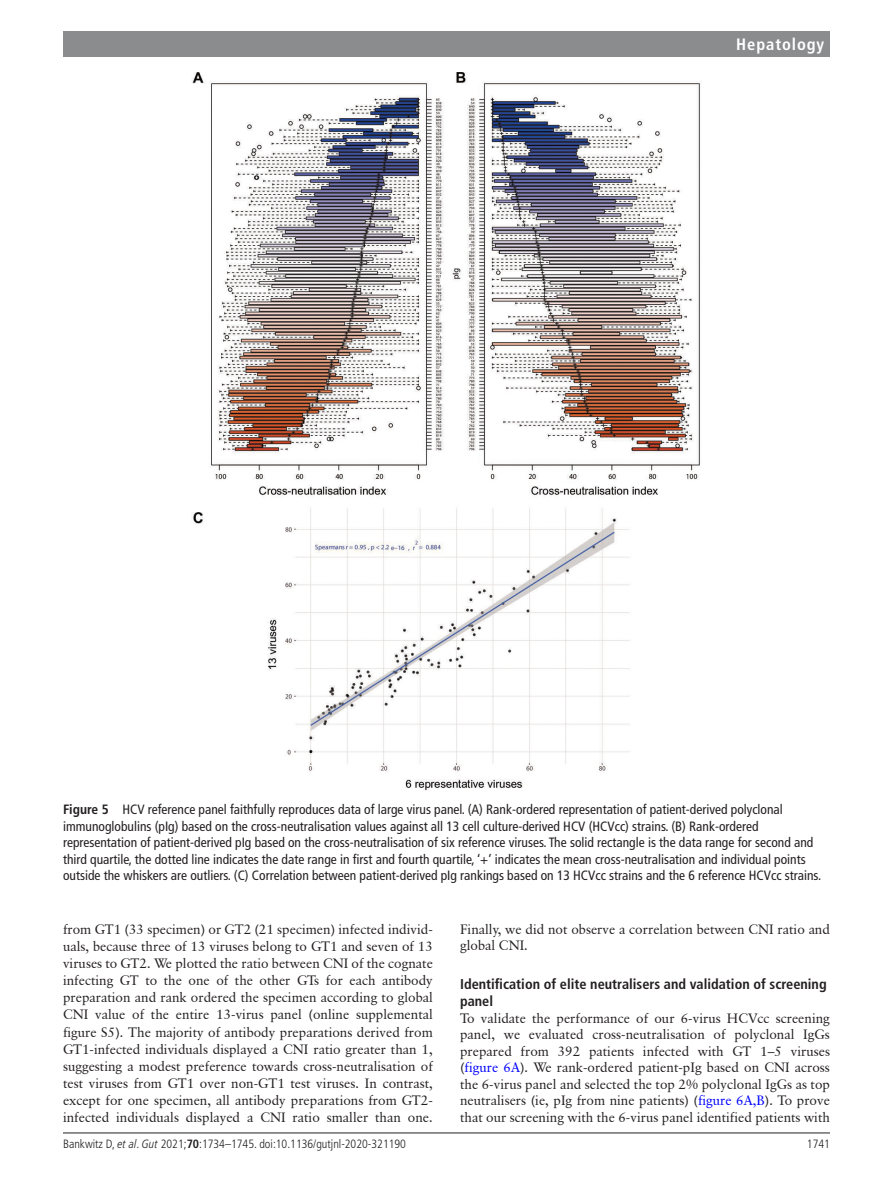
<style>
.page{position:relative;width:893px;height:1191px;background:#fff}
.page>*{position:absolute;margin:0;border:0;box-sizing:border-box;transform-origin:0 0}
.t1{font:700 condensed 16.5px "Frutiger LT Pro";letter-spacing:.055em;color:#fff}
.t2{font:700 condensed 14.25px/17.2px "Frutiger LT Pro";color:#231f20}
.t3{font:13.5px/17.1px "Classical Garamond BT";color:#231f20;text-align:justify}
.t4{font:condensed 13.5px/16.5px "Frutiger LT Pro";color:#231f20}
.t5{font:300 condensed 12px "Frutiger LT Pro";color:#231f20}
.s1{font-weight:700}
.s2{color:#00f}
.s3{font-style:italic}
</style>
<div class="page">
<hr style="left:63px;top:1132px;width:767px;height:1px;background:#231f20">
<div style="left:63px;top:31px;width:767px;height:25px;background:#8a8c8e"></div>
<img style="left:192px;top:72px;width:508px;height:718px">
<p class="t1" style="left:736px;top:34px;width:90px">Hepatology</p>
<p class="t4" style="left:63px;top:801px;width:760px"><span class="s1">Figure 5</span> HCV reference panel faithfully reproduces data of large virus panel. (A) Rank-ordered representation of patient-derived polyclonal immunoglobulins (pIg) based on the cross-neutralisation values against all 13 cell culture-derived HCV (HCVcc) strains. (B) Rank-ordered representation of patient-derived pIg based on the cross-neutralisation of six reference viruses. The solid rectangle is the data range for second and third quartile, the dotted line indicates the date range in first and fourth quartile, ‘+’ indicates the mean cross-neutralisation and individual points outside the whiskers are outliers. (C) Correlation between patient-derived pIg rankings based on 13 HCVcc strains and the 6 reference HCVcc strains.</p>
<p class="t3" style="left:63px;top:920px;width:371px">from GT1 (33 specimen) or GT2 (21 specimen) infected individ&shy;uals, because three of 13 viruses belong to GT1 and seven of 13 viruses to GT2. We plotted the ratio between CNI of the cognate infecting GT to the one of the other GTs for each antibody preparation and rank ordered the specimen according to global CNI value of the entire 13-virus panel (online supplemental figure S5). The majority of antibody preparations derived from GT1-infected individuals displayed a CNI ratio greater than 1, suggesting a modest preference towards cross-neutralisation of test viruses from GT1 over non-GT1 test viruses. In contrast, except for one specimen, all antibody preparations from GT2- infected individuals displayed a CNI ratio smaller than one.</p>
<p class="t3" style="left:460px;top:920px;width:371px;line-height:16.5px">Finally, we did not observe a correlation between CNI ratio and global CNI.</p>
<p class="t2" style="left:460px;top:975px;width:368px">Identification of elite neutralisers and validation of screening panel</p>
<p class="t3" style="left:460px;top:1009px;width:371px;line-height:16.5px">To validate the performance of our 6-virus HCVcc screening panel, we evaluated cross-neutralisation of polyclonal IgGs prepared from 392 patients infected with GT 1–5 viruses (<span class="s2">figure 6A</span>). We rank-ordered patient-pIg based on CNI across the 6-virus panel and selected the top 2% polyclonal IgGs as top neutralisers (ie, pIg from nine patients) (<span class="s2">figure 6A,B</span>). To prove that our screening with the 6-virus panel identified patients with</p>
<p class="t5" style="left:63px;top:1136px;width:345px">Bankwitz D, <span class="s3">et al</span>. <span class="s3">Gut</span> 2021;<span class="s1">70</span>:1734–1745. doi:10.1136/gutjnl-2020-321190</p>
<p class="t5" style="left:807px;top:1136px;width:25px">1741</p>
</div>
